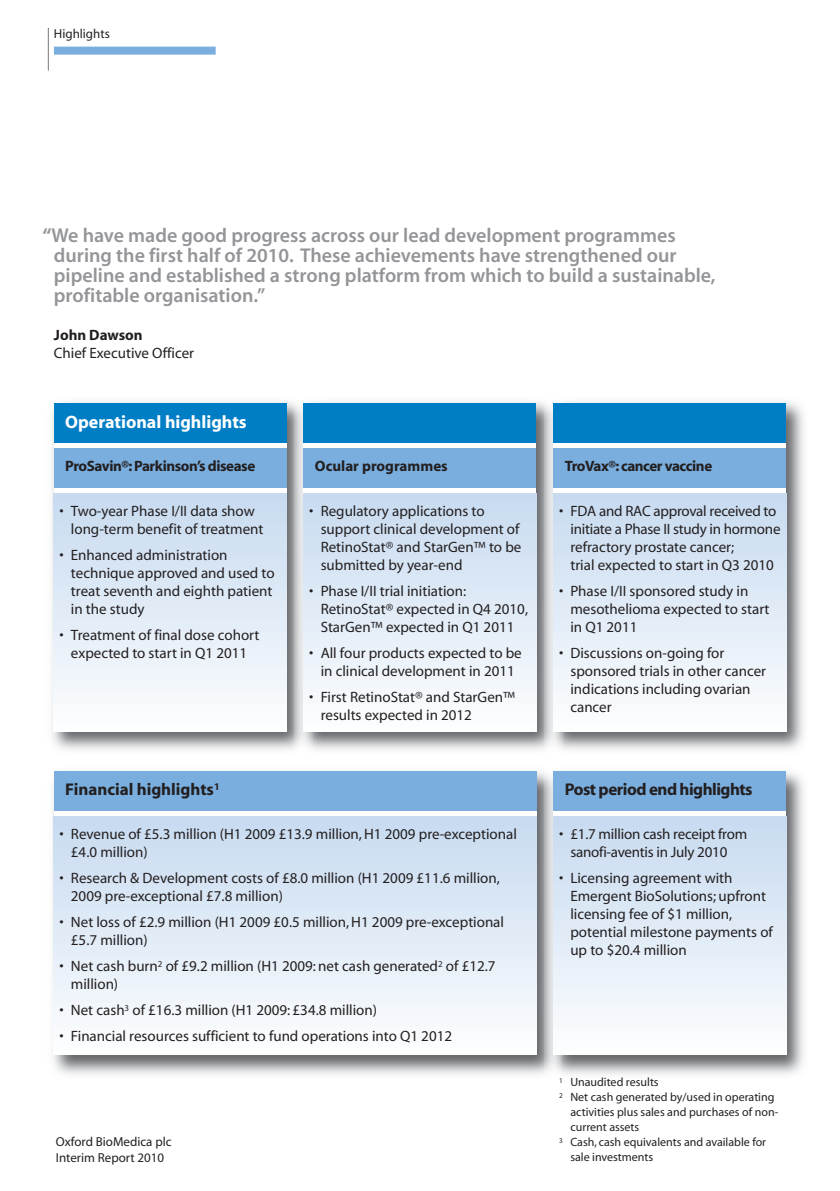
<style>
.page{position:relative;width:840px;height:1191px;background:#fff}
.page>*{position:absolute;margin:0;border:0;box-sizing:border-box;transform-origin:0 0}
.t1{font:600 20px/20px "Myriad";color:#939598}
.t2{font:700 18px "Myriad";color:#fff}
.t3{font:700 17px "Myriad";letter-spacing:-.025em;color:#231f20}
.t4{font:700 17px "Myriad";color:#231f20}
.t5{font:15px/18px "Myriad";color:#231f20}
.t6{font:700 15px "Myriad";letter-spacing:-.03em;color:#231f20}
.t7{font:700 15px "Myriad";color:#231f20}
.t8{font:13px/16px "Myriad";color:#231f20}
.t9{font:12px "Myriad";color:#231f20}
.s1{font-weight:700}
</style>
<div class="page">
<img style="left:52px;top:402px;width:752px;height:348px">
<div style="left:54px;top:403px;width:232px;height:328px;background:#fff"></div>
<img style="left:53px;top:771px;width:751px;height:304px">
<svg style="left:48px;top:28px;width:1px;height:44px"></svg>
<div style="left:54px;top:47px;width:161px;height:8px;background:#79aede"></div>
<div style="left:54px;top:448px;width:232px;height:40px;background:#79aede"></div>
<div style="left:54px;top:493px;width:232px;height:238px;background:linear-gradient(to bottom,#c7daf0,#fdfdfe)"></div>
<div style="left:303px;top:403px;width:233px;height:328px;background:#fff"></div>
<div style="left:303px;top:448px;width:233px;height:40px;background:#79aede"></div>
<div style="left:303px;top:403px;width:233px;height:39px;background:#007ec5"></div>
<div style="left:303px;top:493px;width:233px;height:238px;background:linear-gradient(to bottom,#c7daf0,#fdfdfe)"></div>
<div style="left:553px;top:403px;width:232px;height:328px;background:#fff"></div>
<div style="left:553px;top:448px;width:232px;height:40px;background:#79aede"></div>
<div style="left:553px;top:403px;width:232px;height:39px;background:#007ec5"></div>
<div style="left:553px;top:493px;width:232px;height:238px;background:linear-gradient(to bottom,#c7daf0,#fdfdfe)"></div>
<div style="left:553px;top:771px;width:232px;height:40px;background:#79aede"></div>
<div style="left:553px;top:816px;width:232px;height:238px;background:linear-gradient(to bottom,#c6daf0,#fdfdfe)"></div>
<div style="left:54px;top:771px;width:482px;height:40px;background:#79aede"></div>
<div style="left:54px;top:816px;width:482px;height:238px;background:linear-gradient(to bottom,#c6daf0,#fdfdfe)"></div>
<div style="left:54px;top:403px;width:232px;height:39px;background:#007ec5"></div>
<p class="t8" style="left:54px;top:27px;width:57px">Highlights</p>
<p class="t1" style="left:54px;top:227px;width:662px;text-indent:-11px"><span class="s1">“</span>We have made good progress across our lead development programmes during the first half of 2010. These achievements have strengthened our pipeline and established a strong platform from which to build a sustainable, profitable organisation.”</p>
<p class="t7" style="left:54px;top:329px;width:90px">John Dawson</p>
<p class="t5" style="left:54px;top:345px;width:142px">Chief Executive Officer</p>
<p class="t2" style="left:65px;top:415px;width:183px">Operational highlights</p>
<p class="t6" style="left:65px;top:460px;width:191px">ProSavin®: Parkinson’s disease</p>
<p class="t5" style="left:71px;top:503px;width:194px;text-indent:-11px">• Two-year Phase I/II data show long-term benefit of treatment</p>
<p class="t5" style="left:71px;top:547px;width:205px;text-indent:-11px">• Enhanced administration technique approved and used to treat seventh and eighth patient in the study</p>
<p class="t5" style="left:60px;top:627px;width:201px;text-align:center">• Treatment of final dose cohort expected to start in Q1 2011</p>
<p class="t7" style="left:315px;top:460px;width:134px">Ocular programmes</p>
<p class="t5" style="left:320px;top:503px;width:202px;text-indent:-11px">• Regulatory applications to support clinical development of<br>RetinoStat® and StarGen™ to be submitted by year-end</p>
<p class="t5" style="left:320px;top:583px;width:209px;text-indent:-11px">• Phase I/II trial initiation:<br>RetinoStat® expected in Q4 2010,<br>StarGen™ expected in Q1 2011</p>
<p class="t5" style="left:309px;top:645px;width:214px;text-align:center">• All four products expected to be in clinical development in 2011</p>
<p class="t5" style="left:320px;top:689px;width:196px;text-indent:-11px">• First RetinoStat® and StarGen™ results expected in 2012</p>
<p class="t4" style="left:65px;top:783px;width:156px">Financial highlights<sup>1</sup></p>
<p class="t5" style="left:71px;top:826px;width:447px;text-indent:-11px">• Revenue of £5.3 million (H1 2009 £13.9 million, H1 2009 pre-exceptional £4.0 million)</p>
<p class="t5" style="left:71px;top:870px;width:430px;text-indent:-11px">• Research &amp; Development costs of £8.0 million (H1 2009 £11.6 million,<br>2009 pre-exceptional £7.8 million)</p>
<p class="t5" style="left:71px;top:914px;width:434px;text-indent:-11px">• Net loss of £2.9 million (H1 2009 £0.5 million, H1 2009 pre-exceptional £5.7 million)</p>
<p class="t5" style="left:71px;top:958px;width:426px;text-indent:-11px">• Net cash burn<sup>2</sup> of £9.2 million (H1 2009: net cash generated<sup>2</sup> of £12.7 million)</p>
<p class="t5" style="left:60px;top:1002px;width:319px">• Net cash<sup>3</sup> of £16.3 million (H1 2009: £34.8 million)</p>
<p class="t5" style="left:60px;top:1028px;width:394px">• Financial resources sufficient to fund operations into Q1 2012</p>
<p class="t8" style="left:56px;top:1134px;width:117px">Oxford BioMedica plc<br>Interim Report 2010</p>
<p class="t6" style="left:564px;top:460px;width:149px">TroVax®: cancer vaccine</p>
<p class="t5" style="left:570px;top:503px;width:211px;text-indent:-11px">• FDA and RAC approval received to initiate a Phase II study in hormone refractory prostate cancer;<br>trial expected to start in Q3 2010</p>
<p class="t5" style="left:570px;top:583px;width:200px;text-indent:-11px">• Phase I/II sponsored study in mesothelioma expected to start in Q1 2011</p>
<p class="t5" style="left:570px;top:645px;width:197px;text-indent:-11px">• Discussions on-going for sponsored trials in other cancer indications including ovarian cancer</p>
<p class="t3" style="left:564px;top:783px;width:189px">Post period end highlights</p>
<p class="t5" style="left:558px;top:826px;width:190px;text-align:center">• £1.7 million cash receipt from sanofi-aventis in July 2010</p>
<p class="t5" style="left:570px;top:870px;width:204px;text-indent:-11px">• Licensing agreement with<br>Emergent BioSolutions; upfront licensing fee of $1 million, potential milestone payments of up to $20.4 million</p>
<p class="t9" style="left:558px;top:1077px;width:101px"><sup>1</sup> Unaudited results</p>
<p class="t9" style="left:558px;top:1092px;width:217px"><sup>2</sup> Net cash generated by/used in operating</p>
<p class="t9" style="left:570px;top:1107px;width:209px">activities plus sales and purchases of non-</p>
<p class="t9" style="left:570px;top:1122px;width:70px">current assets</p>
<p class="t9" style="left:558px;top:1137px;width:208px"><sup>3</sup> Cash, cash equivalents and available for</p>
<p class="t9" style="left:570px;top:1152px;width:84px">sale investments</p>
</div>
